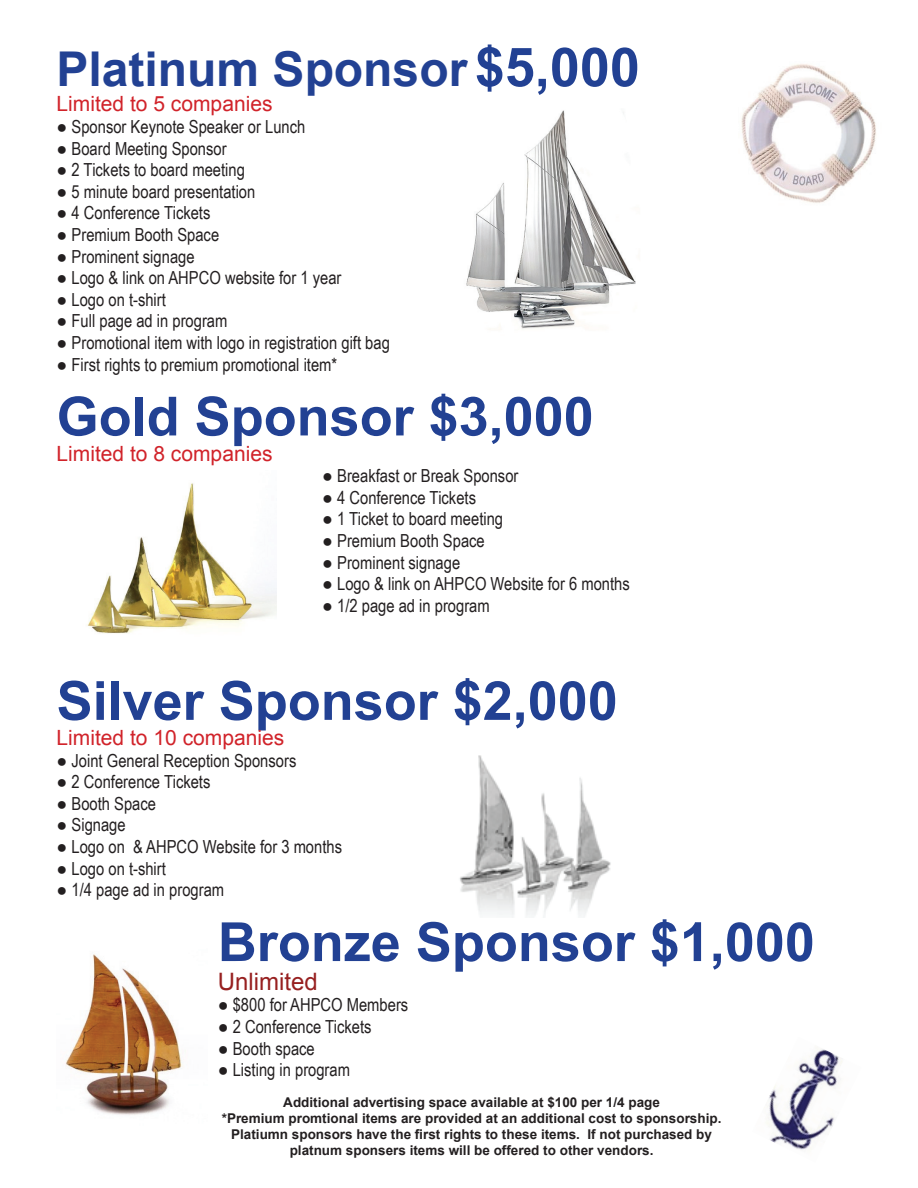
<style>
.page{position:relative;width:918px;height:1188px;background:#fff}
.page>*{position:absolute;margin:0;border:0;box-sizing:border-box;transform-origin:0 0}
.t1{font:700 54px "Arial";color:#224193}
.t2{font:700 48px "Arial";color:#224193}
.t3{font:24px "Arial";color:#972020}
.t4{font:21px "Arial";color:#d1232a}
.t5{font:18px "Arial Narrow";color:#231f20}
.t6{font:700 13.5px/16.2px "Arial";color:#231f20;text-align:center}
.s1{font-size:54px}
</style>
<div class="page">
<img style="left:767px;top:1049px;width:75px;height:101px">
<img style="left:459px;top:755px;width:152px;height:163px">
<img style="left:65px;top:954px;width:121px;height:161px">
<img style="left:466px;top:110px;width:170px;height:219px">
<img style="left:741px;top:64px;width:135px;height:139px">
<img style="left:87px;top:483px;width:189px;height:151px">
<h2 class="t2" style="left:57px;top:37px;width:585px">Platinum Sponsor <span class="s1">$5,000</span></h2>
<p class="t4" style="left:57px;top:90px;width:217px">Limited to 5 companies</p>
<p class="t5" style="left:57px;top:114px;width:250px">● Sponsor Keynote Speaker or Lunch</p>
<p class="t5" style="left:57px;top:135px;width:172px">● Board Meeting Sponsor</p>
<p class="t5" style="left:57px;top:157px;width:190px">● 2 Tickets to board meeting</p>
<p class="t5" style="left:57px;top:178px;width:200px">● 5 minute board presentation</p>
<p class="t5" style="left:57px;top:200px;width:155px">● 4 Conference Tickets</p>
<p class="t5" style="left:57px;top:222px;width:164px">● Premium Booth Space</p>
<p class="t5" style="left:57px;top:243px;width:140px">● Prominent signage</p>
<p class="t5" style="left:57px;top:265px;width:286px">● Logo &amp; link on AHPCO website for 1 year</p>
<p class="t5" style="left:57px;top:286px;width:111px">● Logo on t-shirt</p>
<p class="t5" style="left:57px;top:308px;width:172px">● Full page ad in program</p>
<p class="t5" style="left:57px;top:330px;width:335px">● Promotional item with logo in registration gift bag</p>
<p class="t5" style="left:57px;top:351px;width:282px">● First rights to premium promotional item*</p>
<h1 class="t1" style="left:57px;top:380px;width:539px">Gold Sponsor $3,000</h1>
<p class="t4" style="left:57px;top:440px;width:217px">Limited to 8 companies</p>
<p class="t5" style="left:322px;top:463px;width:198px">● Breakfast or Break Sponsor</p>
<p class="t5" style="left:322px;top:484px;width:155px">● 4 Conference Tickets</p>
<p class="t5" style="left:322px;top:506px;width:182px">● 1 Ticket to board meeting</p>
<p class="t5" style="left:322px;top:528px;width:164px">● Premium Booth Space</p>
<p class="t5" style="left:322px;top:549px;width:140px">● Prominent signage</p>
<p class="t5" style="left:322px;top:571px;width:309px">● Logo &amp; link on AHPCO Website for 6 months</p>
<p class="t5" style="left:322px;top:592px;width:169px">● 1/2 page ad in program</p>
<h1 class="t1" style="left:57px;top:665px;width:563px">Silver Sponsor $2,000</h1>
<p class="t4" style="left:57px;top:724px;width:229px">Limited to 10 companies</p>
<p class="t5" style="left:57px;top:747px;width:241px">● Joint General Reception Sponsors</p>
<p class="t5" style="left:57px;top:769px;width:155px">● 2 Conference Tickets</p>
<p class="t5" style="left:57px;top:790px;width:101px">● Booth Space</p>
<p class="t5" style="left:57px;top:812px;width:71px">● Signage</p>
<p class="t5" style="left:57px;top:834px;width:287px">● Logo on &amp; AHPCO Website for 3 months</p>
<p class="t5" style="left:57px;top:855px;width:111px">● Logo on t-shirt</p>
<p class="t5" style="left:57px;top:877px;width:169px">● 1/4 page ad in program</p>
<h1 class="t1" style="left:218px;top:906px;width:599px">Bronze Sponsor $1,000</h1>
<h3 class="t3" style="left:218px;top:966px;width:102px">Unlimited</h3>
<p class="t5" style="left:218px;top:992px;width:192px">● $800 for AHPCO Members</p>
<p class="t5" style="left:218px;top:1014px;width:155px">● 2 Conference Tickets</p>
<p class="t5" style="left:218px;top:1035px;width:99px">● Booth space</p>
<p class="t5" style="left:218px;top:1057px;width:134px">● Listing in program</p>
<p class="t6" style="left:222px;top:1094px;width:501px">Additional advertising space available at $100 per 1/4 page<br>*Premium promtional items are provided at an additional cost to sponsorship.<br>Platiumn sponsors have the first rights to these items. If not purchased by platnum sponsers items will be offered to other vendors.</p>
</div>
